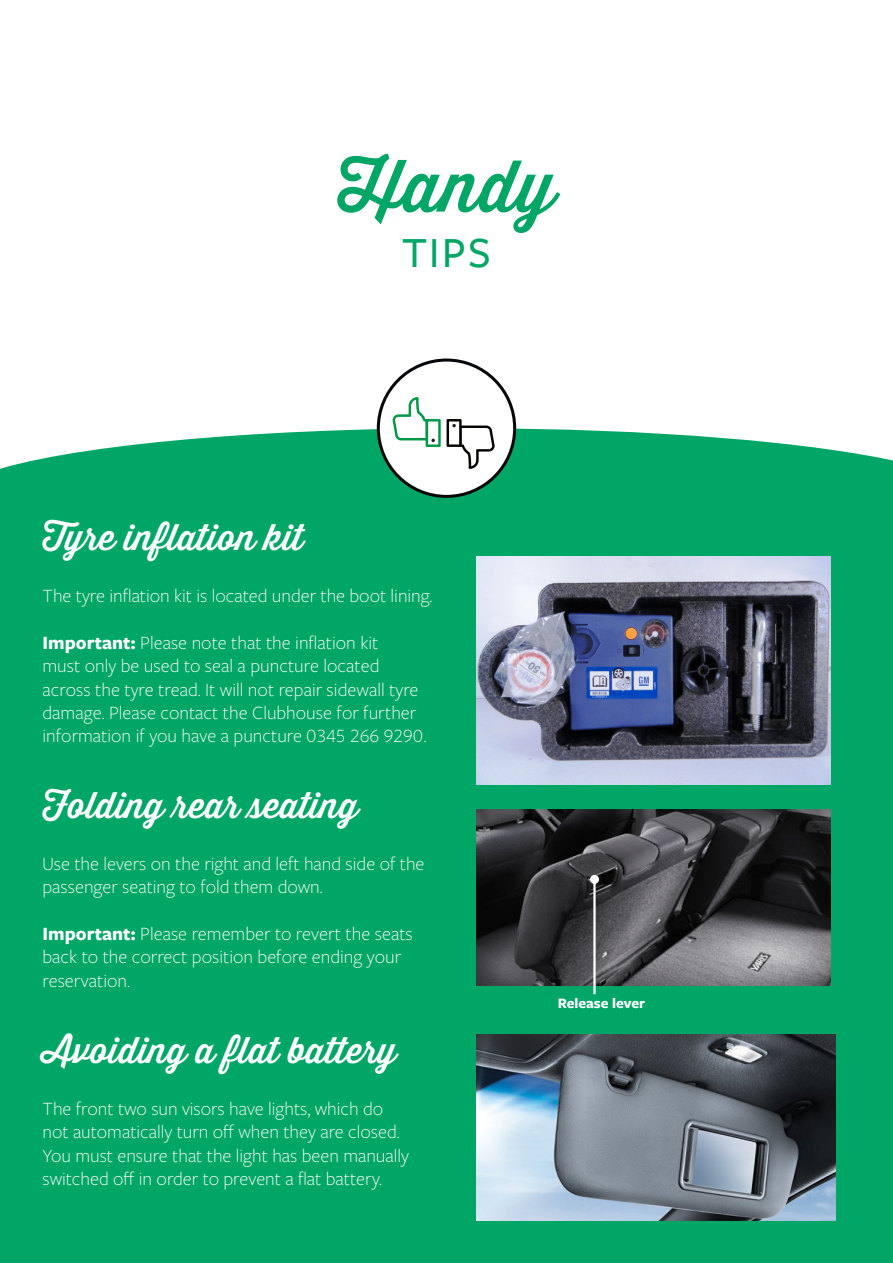
<style>
.page{position:relative;width:893px;height:1263px;background:#fff}
.page>*{position:absolute;margin:0;border:0;box-sizing:border-box;transform-origin:0 0}
.t1{font:500 71.1px "Thirsty Script";color:#00a665}
.t2{font:500 44.7px "Freight Sans Pro";color:#00a665}
.t3{font:500 36px "Thirsty Script";color:#fff}
.t4{font:300 19.5px/23.4px "Freight Sans Pro";color:#fff}
.t5{font:700 15px "Freight Sans Pro";color:#fff}
.s1{font-weight:700}
</style>
<div class="page">
<div style="left:0;top:428px;width:893px;height:835px;background:#00a665"></div>
<div style="left:378px;top:360px;width:137px;height:136px;background:#fff;border-radius:50%"></div>
<div style="left:377px;top:358px;width:139px;height:140px;border:3px solid #060709;border-radius:50%"></div>
<svg style="left:393px;top:397px;width:48px;height:50px"></svg>
<svg style="left:447px;top:419px;width:48px;height:50px"></svg>
<img style="left:477px;top:557px;width:354px;height:227px">
<img style="left:477px;top:809px;width:354px;height:176px">
<hr style="left:593px;top:879px;width:3px;height:114px;background:#fff">
<div style="left:590px;top:875px;width:9px;height:9px;background:#fff;border-radius:50%"></div>
<img style="left:477px;top:1034px;width:359px;height:186px">
<p class="t1" style="left:337px;top:134px;width:220px">Handy</p>
<p class="t2" style="left:402px;top:223px;width:90px">TIPS</p>
<p class="t3" style="left:43px;top:511px;width:263px">Tyre inflation kit</p>
<p class="t4" style="left:43px;top:583px;width:391px">The tyre inflation kit is located under the boot lining.</p>
<p class="t4" style="left:43px;top:630px;width:387px"><span class="s1">Important:</span> Please note that the inflation kit<br>must only be used to seal a puncture located across the tyre tread. It will not repair sidewall tyre damage. Please contact the Clubhouse for further information if you have a puncture 0345 266 9290.</p>
<p class="t3" style="left:43px;top:779px;width:318px">Folding rear seating</p>
<p class="t4" style="left:43px;top:851px;width:384px">Use the levers on the right and left hand side of the passenger seating to fold them down.</p>
<p class="t4" style="left:43px;top:921px;width:372px"><span class="s1">Important:</span> Please remember to revert the seats back to the correct position before ending your reservation.</p>
<p class="t3" style="left:43px;top:1024px;width:356px">Avoiding a flat battery</p>
<p class="t4" style="left:43px;top:1096px;width:368px">The front two sun visors have lights, which do not automatically turn off when they are closed.<br>You must ensure that the light has been manually switched off in order to prevent a flat battery.</p>
<p class="t5" style="left:558px;top:993px;width:89px">Release lever</p>
</div>
